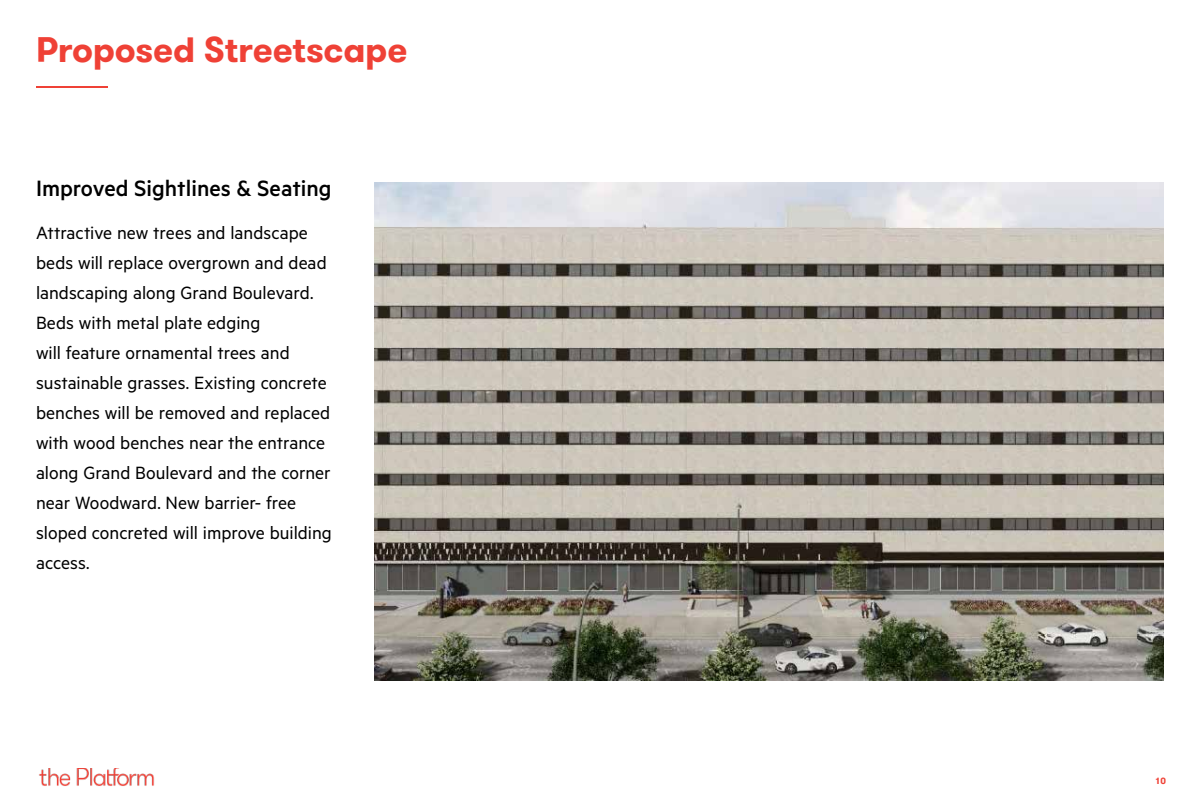
<style>
.page{position:relative;width:1200px;height:800px;background:#fff}
.page>*{position:absolute;margin:0;border:0;box-sizing:border-box;transform-origin:0 0}
.t1{font:700 35px "GT Walsheim Pro";letter-spacing:-.01em;color:#ef4136}
.t2{font:500 25px "Metric";color:#000}
.t3{font:20px/30px "Metric";color:#000}
.t4{font:700 9px "GT Walsheim Pro";color:#ef4136}
</style>
<div class="page">
<hr style="left:36px;top:86px;width:72px;height:2px;background:#ef4136">
<img style="left:39px;top:768px;width:115px;height:18px">
<img style="left:374px;top:183px;width:790px;height:498px">
<h1 class="t1" style="left:36px;top:27px;width:373px">Proposed Streetscape</h1>
<p class="t2" style="left:36px;top:174px;width:297px">Improved Sightlines &amp; Seating</p>
<p class="t3" style="left:36px;top:218px;width:297px">Attractive new trees and landscape beds will replace overgrown and dead landscaping along Grand Boulevard.<br>Beds with metal plate edging<br>will feature ornamental trees and sustainable grasses. Existing concrete benches will be removed and replaced with wood benches near the entrance along Grand Boulevard and the corner near Woodward. New barrier- free sloped concreted will improve building access.</p>
<p class="t4" style="left:1156px;top:775px;width:12px">10</p>
</div>
